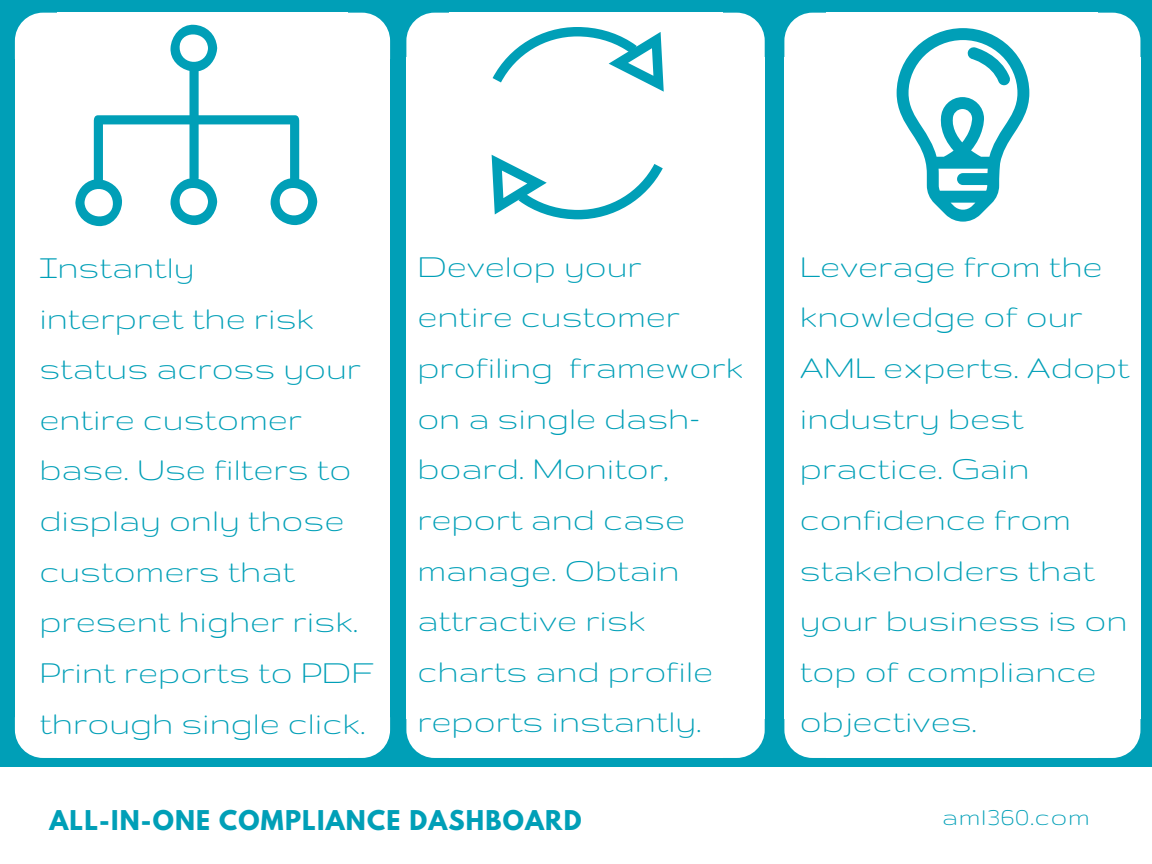
<style>
.page{position:relative;width:1152px;height:864px;background:#009fb7}
.page>*{position:absolute;margin:0;border:0;box-sizing:border-box;transform-origin:0 0}
.t1{font:36.3px/50.7px "Gruppo";color:#009fb7}
.t2{font:27.15px "Gruppo";letter-spacing:.03em;color:#009fb7}
.t3{font:700 24.15px "League Spartan";letter-spacing:.05em;color:#009fb7}
</style>
<div class="page">
<svg style="left:1098px;top:13px;width:42px;height:45px"></svg>
<div style="left:1097px;top:58px;width:43px;height:661px;background:#fff"></div>
<div style="left:820px;top:27px;width:291px;height:722px;background:#fff"></div>
<div style="left:827px;top:13px;width:271px;height:46px;background:#fff"></div>
<svg style="left:784px;top:13px;width:43px;height:45px"></svg>
<div style="left:784px;top:58px;width:44px;height:661px;background:#fff"></div>
<div style="left:827px;top:717px;width:271px;height:41px;background:#fff"></div>
<svg style="left:784px;top:719px;width:43px;height:39px"></svg>
<svg style="left:1098px;top:719px;width:42px;height:39px"></svg>
<svg style="left:723px;top:13px;width:42px;height:45px;background:#e1f3f6"></svg>
<div style="left:721px;top:58px;width:44px;height:661px;background:#fff"></div>
<div style="left:442px;top:27px;width:293px;height:722px;background:#fff"></div>
<div style="left:449px;top:13px;width:274px;height:46px;background:#fff"></div>
<svg style="left:406px;top:13px;width:43px;height:45px"></svg>
<div style="left:406px;top:58px;width:44px;height:661px;background:#fff"></div>
<div style="left:449px;top:717px;width:274px;height:41px;background:#fff"></div>
<svg style="left:406px;top:719px;width:43px;height:39px"></svg>
<svg style="left:723px;top:719px;width:42px;height:39px"></svg>
<svg style="left:348px;top:13px;width:42px;height:45px"></svg>
<div style="left:347px;top:58px;width:43px;height:661px;background:#fff"></div>
<div style="left:50px;top:27px;width:311px;height:722px;background:#fff"></div>
<div style="left:57px;top:13px;width:291px;height:46px;background:#fff"></div>
<svg style="left:15px;top:13px;width:42px;height:45px"></svg>
<div style="left:15px;top:58px;width:43px;height:661px;background:#fff"></div>
<div style="left:57px;top:717px;width:291px;height:41px;background:#fff"></div>
<svg style="left:15px;top:719px;width:42px;height:39px"></svg>
<svg style="left:348px;top:719px;width:42px;height:39px"></svg>
<div style="left:0;top:767px;width:1152px;height:97px;background:#fff"></div>
<svg style="left:493px;top:27px;width:171px;height:65px"></svg>
<svg style="left:492px;top:155px;width:171px;height:64px"></svg>
<svg style="left:75px;top:25px;width:242px;height:201px"></svg>
<svg style="left:897px;top:28px;width:132px;height:194px"></svg>
<p class="t1" style="left:39px;top:241px;width:335px">Instantly<br>interpret the risk status across your entire customer base. Use filters to display only those customers that present higher risk.<br>Print reports to PDF through single click.</p>
<p class="t1" style="left:417px;top:240px;width:327px">Develop your entire customer profiling framework on a single dash&shy;board. Monitor, report and case manage. Obtain attractive risk charts and profile reports instantly.</p>
<p class="t1" style="left:800px;top:240px;width:331px">Leverage from the knowledge of our<br>AML experts. Adopt industry best practice. Gain confidence from stakeholders that your business is on top of compliance objectives.</p>
<p class="t3" style="left:49px;top:808px;width:534px">ALL-IN-ONE COMPLIANCE DASHBOARD</p>
<p class="t2" style="left:942px;top:803px;width:149px">aml360.com</p>
</div>
